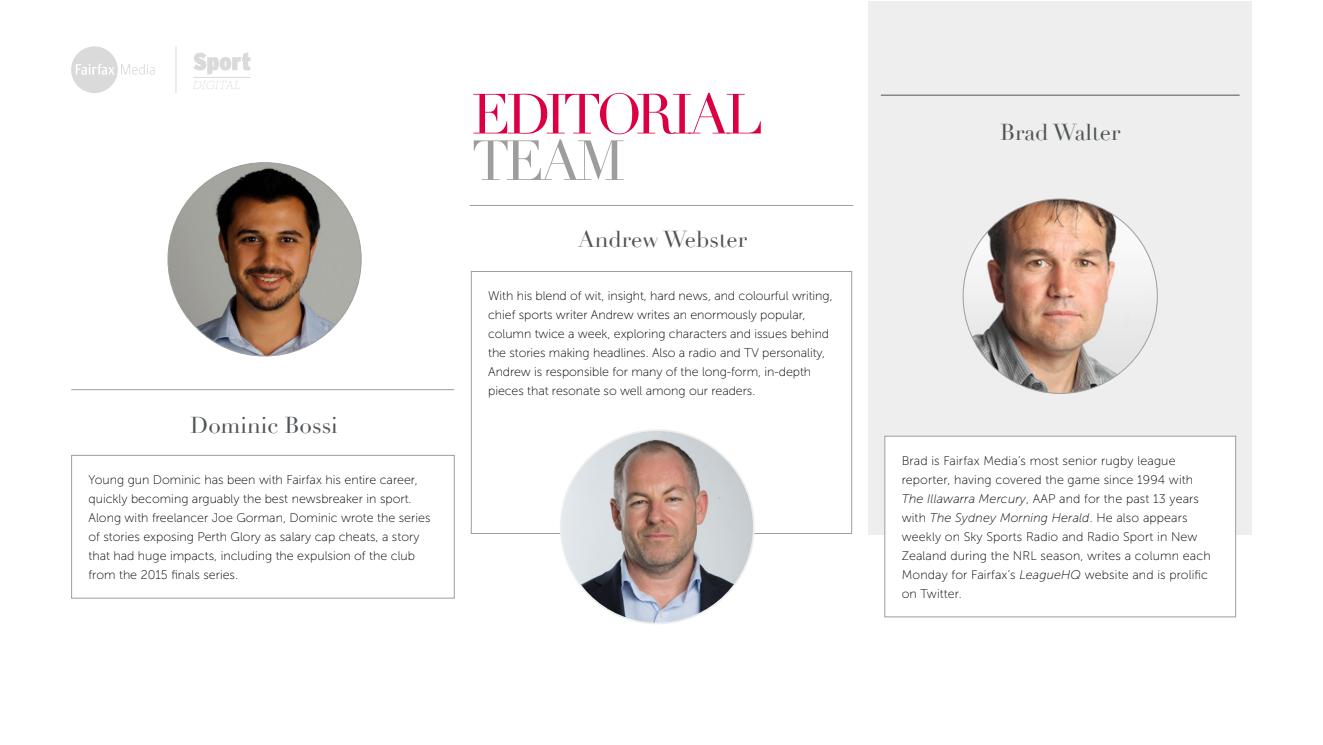
<style>
.page{position:relative;width:1323px;height:745px;background:#fff}
.page>*{position:absolute;margin:0;border:0;box-sizing:border-box;transform-origin:0 0}
.t1{font:55.5px "Didot";letter-spacing:-.08em;color:#da0041}
.t2{font:55.5px "Didot";color:#9d9d9c}
.t3{font:22.5px "Didot";color:#505456}
.t4{font:12.5px/18.9px "Museo Sans 100";color:#000}
.s1{font-style:italic}
</style>
<div class="page">
<svg style="left:71px;top:46px;width:84px;height:47px"></svg>
<hr style="left:176px;top:46px;width:1px;height:47px;background:#dadada">
<svg style="left:193px;top:81px;width:47px;height:8px"></svg>
<svg style="left:193px;top:52px;width:58px;height:23px"></svg>
<hr style="left:193px;top:77px;width:58px;height:1px;background:#dadada">
<div style="left:868px;top:1px;width:384px;height:533px;background:#eee"></div>
<div style="left:71px;top:454px;width:384px;height:144px;border:1px solid #9d9d9c"></div>
<div style="left:471px;top:271px;width:381px;height:262px;border:1px solid #9d9d9c"></div>
<div style="left:885px;top:436px;width:351px;height:180px;background:#fff"></div>
<div style="left:884px;top:435px;width:352px;height:182px;border:1px solid #9d9d9c"></div>
<hr style="left:71px;top:389px;width:383px;height:1px;background:#9d9d9c">
<hr style="left:470px;top:205px;width:383px;height:1px;background:#9d9d9c">
<img style="left:168px;top:162px;width:193px;height:194px;border-radius:97px">
<hr style="left:881px;top:95px;width:359px;height:1px;background:#505456">
<img style="left:561px;top:430px;width:193px;height:193px;border-radius:97px">
<img style="left:963px;top:199px;width:194px;height:194px;border-radius:97px">
<h2 class="t3" style="left:190px;top:411px;width:149px">Dominic Bossi</h2>
<p class="t4" style="left:88px;top:470px;width:343px">Young gun Dominic has been with Fairfax his entire career, quickly becoming arguably the best newsbreaker in sport.<br>Along with freelancer Joe Gorman, Dominic wrote the series of stories exposing Perth Glory as salary cap cheats, a story that had huge impacts, including the expulsion of the club from the 2015 finals series.</p>
<h1 class="t1" style="left:472px;top:81px;width:293px">EDITORIAL</h1>
<h1 class="t2" style="left:472px;top:127px;width:155px">TEAM</h1>
<h2 class="t3" style="left:578px;top:226px;width:170px">Andrew Webster</h2>
<p class="t4" style="left:488px;top:286px;width:346px">With his blend of wit, insight, hard news, and colourful writing, chief sports writer Andrew writes an enormously popular, column twice a week, exploring characters and issues behind the stories making headlines. Also a radio and TV personality, Andrew is responsible for many of the long-form, in-depth pieces that resonate so well among our readers.</p>
<h2 class="t3" style="left:1000px;top:119px;width:121px">Brad Walter</h2>
<p class="t4" style="left:902px;top:451px;width:310px">Brad is Fairfax Media’s most senior rugby league reporter, having covered the game since 1994 with <span class="s1">The Illawarra Mercury</span>, AAP and for the past 13 years with <span class="s1">The Sydney Morning Herald</span>. He also appears weekly on Sky Sports Radio and Radio Sport in New Zealand during the NRL season, writes a column each Monday for Fairfax’s <span class="s1">LeagueHQ</span> website and is prolific on Twitter.</p>
</div>
